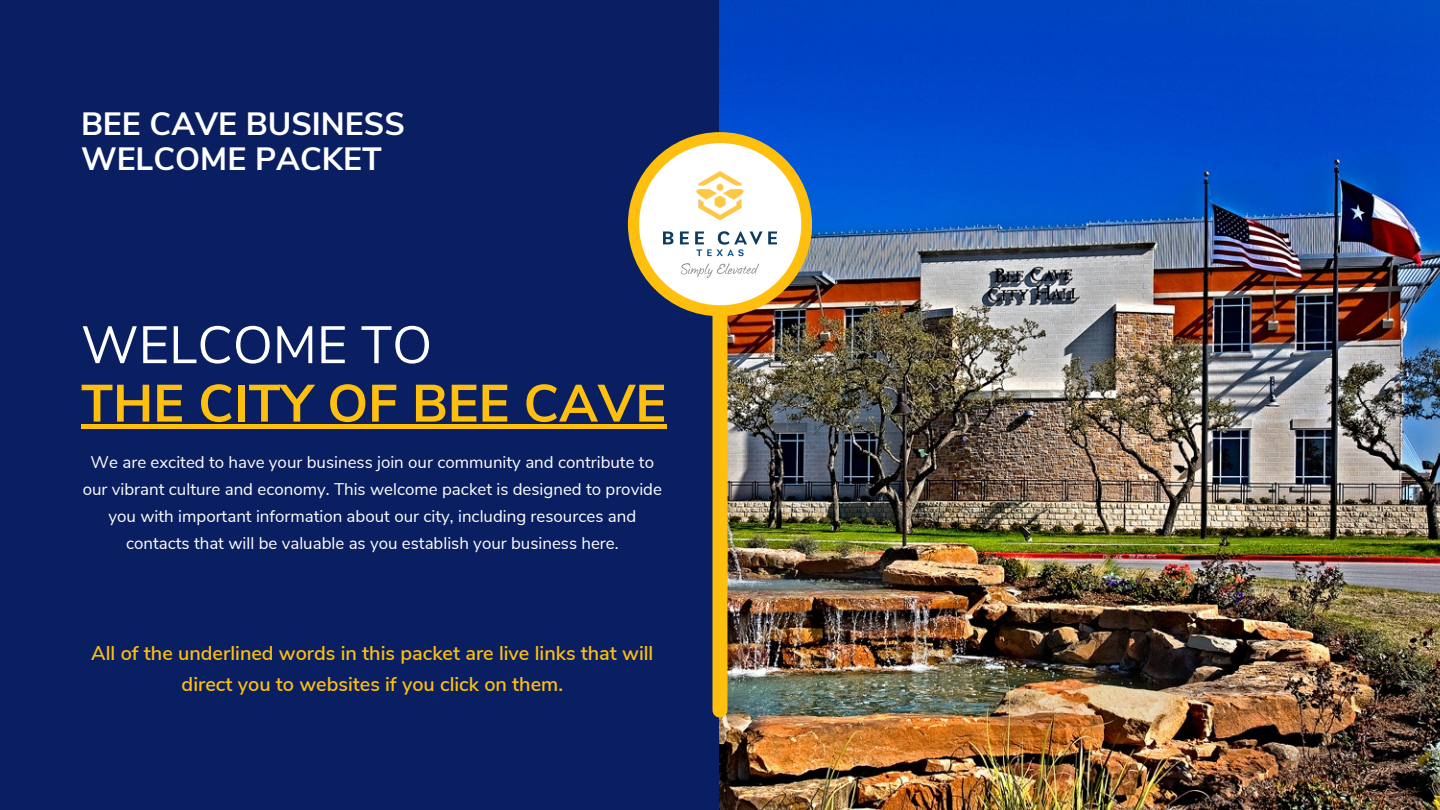
<style>
.page{position:relative;width:1440px;height:810px;background:#fff}
.page>*{position:absolute;margin:0;border:0;box-sizing:border-box;transform-origin:0 0}
.t1{font:700 52.4px "Nunito Sans";color:#febf0e}
.t2{font:52.4px "Nunito Sans";color:#fff}
.t3{font:700 32.2px/35.2px "Nunito Sans";color:#fff}
.t4{font:600 19.9px/31.5px "Nunito Sans";color:#febf0e;text-align:center}
.t5{font:16.9px/27px "Nunito Sans";color:#fff;text-align:center}
</style>
<div class="page">
<div style="left:0;top:0;width:720px;height:810px;background:#0a1f62"></div>
<img style="left:719px;top:0;width:721px;height:810px">
<div style="left:712px;top:211px;width:15px;height:499px;background:#febf0e"></div>
<div style="left:628px;top:132px;width:184px;height:184px;background:#febf0e;border-radius:50%"></div>
<div style="left:639px;top:143px;width:162px;height:162px;background:#fff;border-radius:50%"></div>
<img style="left:664px;top:171px;width:113px;height:106px">
<hr style="left:81px;top:425px;width:585px;height:4px;background:#febf0e">
<p class="t3" style="left:81px;top:107px;width:325px">BEE CAVE BUSINESS<br>WELCOME PACKET</p>
<p class="t2" style="left:81px;top:310px;width:353px">WELCOME TO</p>
<p class="t1" style="left:81px;top:369px;width:587px">THE CITY OF BEE CAVE</p>
<p class="t5" style="left:83px;top:449px;width:581px">We are excited to have your business join our community and contribute to our vibrant culture and economy. This welcome packet is designed to provide you with important information about our city, including resources and contacts that will be valuable as you establish your business here.</p>
<p class="t4" style="left:91px;top:638px;width:564px">All of the underlined words in this packet are live links that will direct you to websites if you click on them.</p>
</div>
